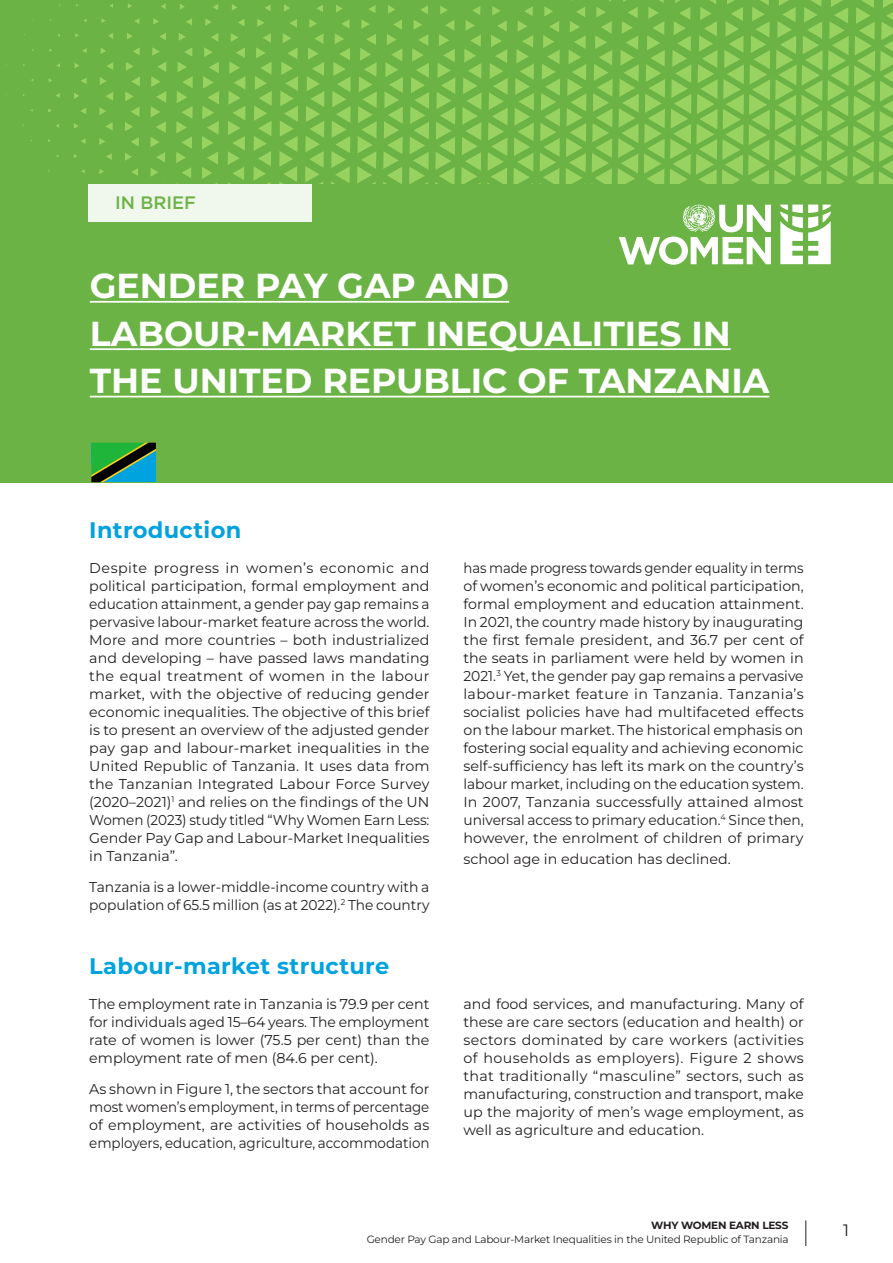
<style>
.page{position:relative;width:893px;height:1263px;background:#fff}
.page>*{position:absolute;margin:0;border:0;box-sizing:border-box;transform-origin:0 0}
.HEADER_SPAN{font:700 34.65px/47.4px "Montserrat";color:#fff}
.CHAPTER_HEADER{font:700 22.5px "Montserrat";letter-spacing:.015em;color:#00a2df}
.Document_Type_RED__C{font:500 18px "Gotham Pro";color:#6bb345}
.t1{font:16.5px "Montserrat";color:#231f20}
.t2{font:14.25px/18px "Montserrat";color:#231f20;text-align:justify}
.t3{font:14.25px/18px "Montserrat";color:#231f20;text-align:justify;scale:.93 1}
.t4{font:10.5px "Montserrat";letter-spacing:-.02em;color:#231f20}
.t5{font:700 10.5px "Montserrat";letter-spacing:-.02em;color:#231f20}
</style>
<div class="page">
<svg style="left:805px;top:1220px;width:1px;height:26px"></svg>
<div style="left:0;top:0;width:893px;height:482px;background:#6bb345"></div>
<svg style="left:91px;top:443px;width:65px;height:39px"></svg>
<hr style="left:90px;top:301px;width:419px;height:2px;background:#fff">
<hr style="left:90px;top:348px;width:641px;height:2px;background:#fff">
<hr style="left:90px;top:396px;width:679px;height:1px;background:#fff">
<svg style="left:619px;top:204px;width:152px;height:61px"></svg>
<svg style="left:780px;top:205px;width:51px;height:59px"></svg>
<div style="left:88px;top:184px;width:224px;height:37px;background:#f0f7ec"></div>
<svg style="left:151px;top:168px;width:7px;height:8px"></svg>
<svg style="left:253px;top:33px;width:19px;height:151px"></svg>
<svg style="left:228px;top:33px;width:17px;height:151px"></svg>
<svg style="left:202px;top:33px;width:17px;height:151px"></svg>
<svg style="left:132px;top:168px;width:6px;height:8px"></svg>
<svg style="left:435px;top:20px;width:20px;height:164px"></svg>
<svg style="left:409px;top:20px;width:20px;height:164px"></svg>
<svg style="left:383px;top:20px;width:20px;height:164px"></svg>
<svg style="left:357px;top:19px;width:20px;height:165px"></svg>
<svg style="left:331px;top:19px;width:20px;height:165px"></svg>
<svg style="left:305px;top:19px;width:19px;height:165px"></svg>
<svg style="left:279px;top:19px;width:19px;height:165px"></svg>
<svg style="left:257px;top:19px;width:7px;height:8px"></svg>
<svg style="left:238px;top:19px;width:7px;height:7px"></svg>
<svg style="left:205px;top:18px;width:6px;height:8px"></svg>
<svg style="left:176px;top:48px;width:17px;height:136px"></svg>
<svg style="left:131px;top:137px;width:8px;height:10px"></svg>
<svg style="left:125px;top:153px;width:7px;height:8px"></svg>
<svg style="left:440px;top:6px;width:8px;height:8px"></svg>
<svg style="left:420px;top:5px;width:8px;height:9px"></svg>
<svg style="left:388px;top:5px;width:7px;height:9px"></svg>
<svg style="left:369px;top:5px;width:7px;height:8px"></svg>
<svg style="left:336px;top:5px;width:7px;height:8px"></svg>
<svg style="left:317px;top:5px;width:6px;height:7px"></svg>
<svg style="left:284px;top:4px;width:6px;height:8px"></svg>
<svg style="left:265px;top:4px;width:6px;height:7px"></svg>
<svg style="left:232px;top:4px;width:5px;height:6px"></svg>
<svg style="left:213px;top:4px;width:5px;height:6px"></svg>
<svg style="left:186px;top:18px;width:6px;height:7px"></svg>
<svg style="left:179px;top:33px;width:7px;height:8px"></svg>
<svg style="left:150px;top:62px;width:16px;height:100px"></svg>
<svg style="left:125px;top:107px;width:15px;height:24px"></svg>
<svg style="left:106px;top:153px;width:6px;height:7px"></svg>
<svg style="left:99px;top:169px;width:5px;height:5px"></svg>
<svg style="left:566px;top:0;width:327px;height:184px"></svg>
<svg style="left:461px;top:0;width:99px;height:184px"></svg>
<svg style="left:180px;top:4px;width:5px;height:5px"></svg>
<svg style="left:159px;top:33px;width:7px;height:7px"></svg>
<svg style="left:152px;top:47px;width:8px;height:9px"></svg>
<svg style="left:106px;top:122px;width:7px;height:8px"></svg>
<svg style="left:99px;top:138px;width:6px;height:7px"></svg>
<svg style="left:161px;top:4px;width:5px;height:5px"></svg>
<svg style="left:153px;top:18px;width:6px;height:7px"></svg>
<svg style="left:133px;top:47px;width:7px;height:8px"></svg>
<svg style="left:125px;top:62px;width:15px;height:39px"></svg>
<svg style="left:106px;top:92px;width:7px;height:9px"></svg>
<svg style="left:99px;top:107px;width:7px;height:8px"></svg>
<svg style="left:81px;top:138px;width:5px;height:6px"></svg>
<svg style="left:135px;top:18px;width:4px;height:6px"></svg>
<svg style="left:127px;top:33px;width:6px;height:6px"></svg>
<svg style="left:107px;top:62px;width:6px;height:8px"></svg>
<svg style="left:100px;top:77px;width:6px;height:8px"></svg>
<svg style="left:81px;top:108px;width:5px;height:6px"></svg>
<svg style="left:74px;top:123px;width:4px;height:6px"></svg>
<svg style="left:128px;top:4px;width:4px;height:4px"></svg>
<svg style="left:108px;top:33px;width:5px;height:6px"></svg>
<svg style="left:101px;top:48px;width:5px;height:6px"></svg>
<svg style="left:81px;top:78px;width:6px;height:6px"></svg>
<svg style="left:74px;top:93px;width:5px;height:6px"></svg>
<svg style="left:101px;top:18px;width:4px;height:5px"></svg>
<svg style="left:82px;top:48px;width:5px;height:5px"></svg>
<svg style="left:74px;top:63px;width:5px;height:5px"></svg>
<svg style="left:56px;top:93px;width:4px;height:5px"></svg>
<svg style="left:48px;top:108px;width:4px;height:5px"></svg>
<p class="Document_Type_RED__C" style="left:115px;top:192px;width:82px">IN BRIEF</p>
<p class="HEADER_SPAN" style="left:90px;top:261px;width:421px">GENDER PAY GAP AND</p>
<p class="HEADER_SPAN" style="left:90px;top:309px;width:681px">LABOUR-MARKET INEQUALITIES IN<br>THE UNITED REPUBLIC OF TANZANIA</p>
<p class="CHAPTER_HEADER" style="left:89px;top:515px;width:154px">Introduction</p>
<p class="t2" style="left:89px;top:559px;width:342px">Despite progress in women’s economic and political participation, formal employment and education attainment, a gender pay gap remains a pervasive labour-market feature across the world.<br>More and more countries – both industrialized and developing – have passed laws mandating the equal treatment of women in the labour market, with the objective of reducing gender economic inequalities. The objective of this brief is to present an overview of the adjusted gender pay gap and labour-market inequalities in the United Republic of Tanzania. It uses data from the Tanzanian Integrated Labour Force Survey (2020–2021)<sup>1</sup> and relies on the findings of the UN Women (2023) study titled “Why Women Earn Less:<br>Gender Pay Gap and Labour-Market Inequalities in Tanzania”.</p>
<p class="t2" style="left:89px;top:877px;width:342px">Tanzania is a lower-middle-income country with a population of 65.5 million (as at 2022).<sup>2</sup> The country</p>
<p class="CHAPTER_HEADER" style="left:89px;top:951px;width:301px">Labour-market structure</p>
<p class="t2" style="left:89px;top:994px;width:342px">The employment rate in Tanzania is 79.9 per cent for individuals aged 15–64 years. The employment rate of women is lower (75.5 per cent) than the employment rate of men (84.6 per cent).</p>
<p class="t2" style="left:89px;top:1079px;width:342px">As shown in Figure 1, the sectors that account for most women’s employment, in terms of percentage of employment, are activities of households as employers, education, agriculture, accommodation</p>
<p class="t3" style="left:463px;top:559px;width:367px">has made progress towards gender equality in terms of women’s economic and political participation, formal employment and education attainment.<br>In 2021, the country made history by inaugurating the first female president, and 36.7 per cent of the seats in parliament were held by women in 2021.<sup>3</sup> Yet, the gender pay gap remains a pervasive labour-market feature in Tanzania. Tanzania’s socialist policies have had multifaceted effects on the labour market. The historical emphasis on fostering social equality and achieving economic self-sufficiency has left its mark on the country’s labour market, including on the education system.<br>In 2007, Tanzania successfully attained almost universal access to primary education.<sup>4</sup> Since then, however, the enrolment of children of primary</p>
<p class="t2" style="left:463px;top:850px;width:269px">school age in education has declined.</p>
<p class="t2" style="left:463px;top:994px;width:342px">and food services, and manufacturing. Many of these are care sectors (education and health) or sectors dominated by care workers (activities of households as employers). Figure 2 shows that traditionally “masculine” sectors, such as manufacturing, construction and transport, make up the majority of men’s wage employment, as well as agriculture and education.</p>
<p class="t5" style="left:651px;top:1218px;width:139px">WHY WOMEN EARN LESS</p>
<p class="t4" style="left:367px;top:1232px;width:424px">Gender Pay Gap and Labour-Market Inequalities in the United Republic of Tanzania</p>
<p class="t1" style="left:843px;top:1219px;width:7px">1</p>
</div>
